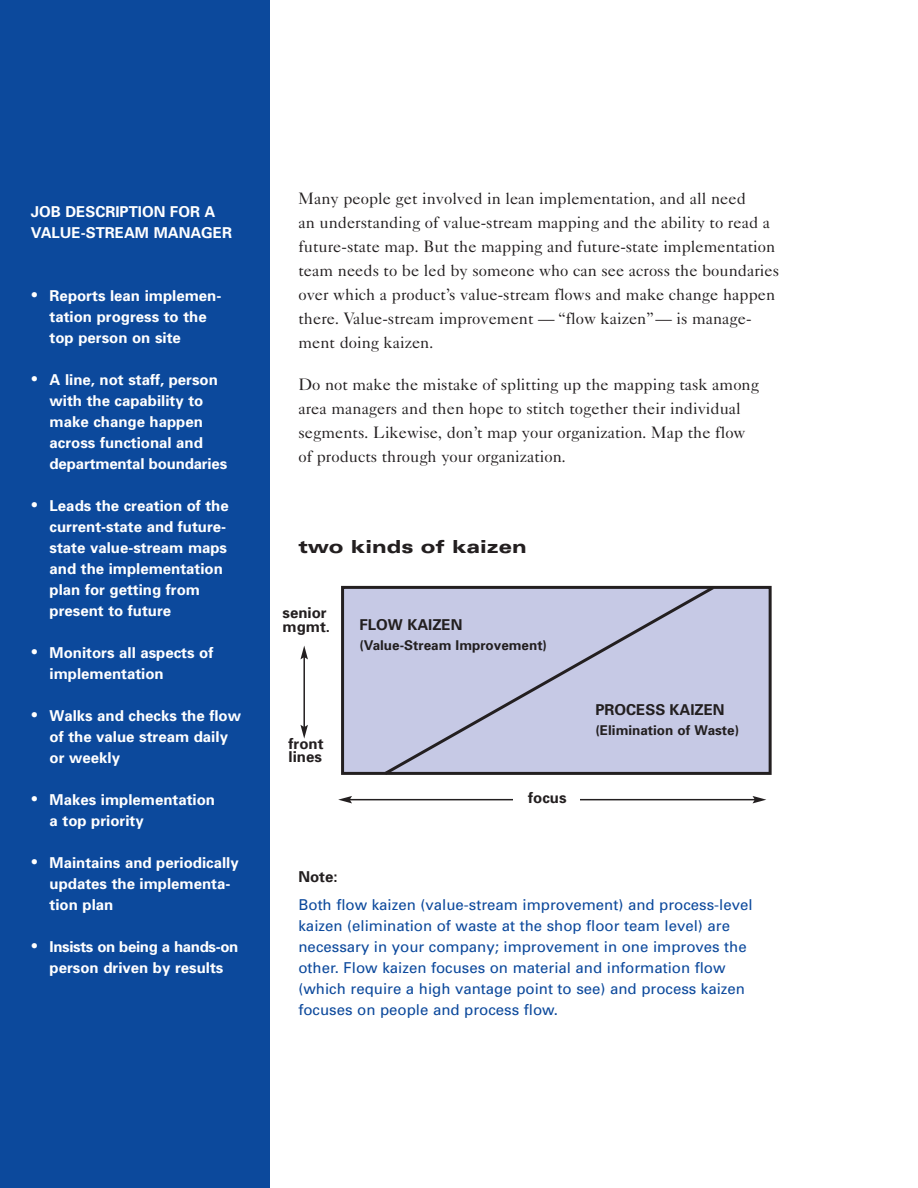
<style>
.page{position:relative;width:918px;height:1188px;background:#fff}
.page>*{position:absolute;margin:0;border:0;box-sizing:border-box;transform-origin:0 0}
.t1{font:900 expanded 18px "Univers";color:#231f20}
.t2{font:16.5px/24px "Caslon Five Forty";color:#231f20}
.t3{font:700 15px/21px "Univers";color:#fff}
.t4{font:15px/21px "Univers";color:#0c499c}
.t5{font:700 15px/13.5px "Univers";color:#231f20}
.t6{font:700 13.5px "Univers";color:#231f20}
.s1{font-size:21px}
.s2{font-weight:700;color:#231f20}
</style>
<div class="page">
<div style="left:343px;top:587px;width:427px;height:186px;background:#c6c9e5"></div>
<div style="left:341px;top:586px;width:431px;height:189px;border:3px solid #231f20"></div>
<hr style="left:303px;top:657px;width:2px;height:70px;background:#231f20">
<svg style="left:300px;top:646px;width:8px;height:13px"></svg>
<svg style="left:300px;top:725px;width:8px;height:14px"></svg>
<svg style="left:381px;top:585px;width:336px;height:190px"></svg>
<hr style="left:349px;top:799px;width:406px;height:1px;background:#231f20">
<svg style="left:338px;top:796px;width:14px;height:7px"></svg>
<svg style="left:753px;top:796px;width:13px;height:7px"></svg>
<div style="left:513px;top:791px;width:67px;height:22px;background:#fff"></div>
<div style="left:0;top:0;width:270px;height:1188px;background:#0c499c"></div>
<p class="t3" style="left:31px;top:202px;width:203px">JOB DESCRIPTION FOR A<br>VALUE-STREAM MANAGER</p>
<p class="t3" style="left:50px;top:286px;width:173px;text-indent:-19px"><span class="s1">•</span> Reports lean implemen&shy;tation progress to the top person on site</p>
<p class="t3" style="left:50px;top:370px;width:179px;text-indent:-19px"><span class="s1">•</span> A line, not staff, person with the capability to make change happen across functional and departmental boundaries</p>
<p class="t3" style="left:50px;top:496px;width:181px;text-indent:-19px"><span class="s1">•</span> Leads the creation of the current-state and future&shy;state value-stream maps and the implementation plan for getting from present to future</p>
<p class="t3" style="left:50px;top:643px;width:165px;text-indent:-19px"><span class="s1">•</span> Monitors all aspects of implementation</p>
<p class="t3" style="left:50px;top:706px;width:193px;text-indent:-19px"><span class="s1">•</span> Walks and checks the flow of the value stream daily or weekly</p>
<p class="t3" style="left:50px;top:790px;width:167px;text-indent:-19px"><span class="s1">•</span> Makes implementation a top priority</p>
<p class="t3" style="left:50px;top:853px;width:191px;text-indent:-19px"><span class="s1">•</span> Maintains and periodically updates the implementa&shy;tion plan</p>
<p class="t3" style="left:31px;top:937px;width:209px;text-align:center"><span class="s1">•</span> Insists on being a hands-on person driven by results</p>
<p class="t2" style="left:298px;top:188px;width:482px">Many people get involved in lean implementation, and all need<br>an understanding of value-stream mapping and the ability to read a future-state map. But the mapping and future-state implementation team needs to be led by someone who can see across the boundaries over which a product’s value-stream flows and make change happen there. Value-stream improvement — “flow kaizen”— is manage&shy;ment doing kaizen.</p>
<p class="t2" style="left:298px;top:374px;width:462px">Do not make the mistake of splitting up the mapping task among area managers and then hope to stitch together their individual segments. Likewise, don’t map your organization. Map the flow of products through your organization.</p>
<p class="t1" style="left:298px;top:540px;width:230px">two kinds of kaizen</p>
<p class="t5" style="left:283px;top:608px;width:49px">senior mgmt.</p>
<p class="t5" style="left:289px;top:738px;width:36px">front lines</p>
<p class="t5" style="left:359px;top:620px;width:104px">FLOW KAIZEN</p>
<p class="t6" style="left:359px;top:640px;width:189px">(Value-Stream Improvement)</p>
<p class="t5" style="left:528px;top:792px;width:40px">focus</p>
<p class="t5" style="left:595px;top:705px;width:131px">PROCESS KAIZEN</p>
<p class="t6" style="left:595px;top:725px;width:145px">(Elimination of Waste)</p>
<p class="t4" style="left:298px;top:863px;width:456px;line-height:28.5px"><span class="s2">Note:<br></span>Both flow kaizen (value-stream improvement) and process-level</p>
<p class="t4" style="left:298px;top:917px;width:450px">kaizen (elimination of waste at the shop floor team level) are necessary in your company; improvement in one improves the other. Flow kaizen focuses on material and information flow (which require a high vantage point to see) and process kaizen focuses on people and process flow.</p>
</div>
